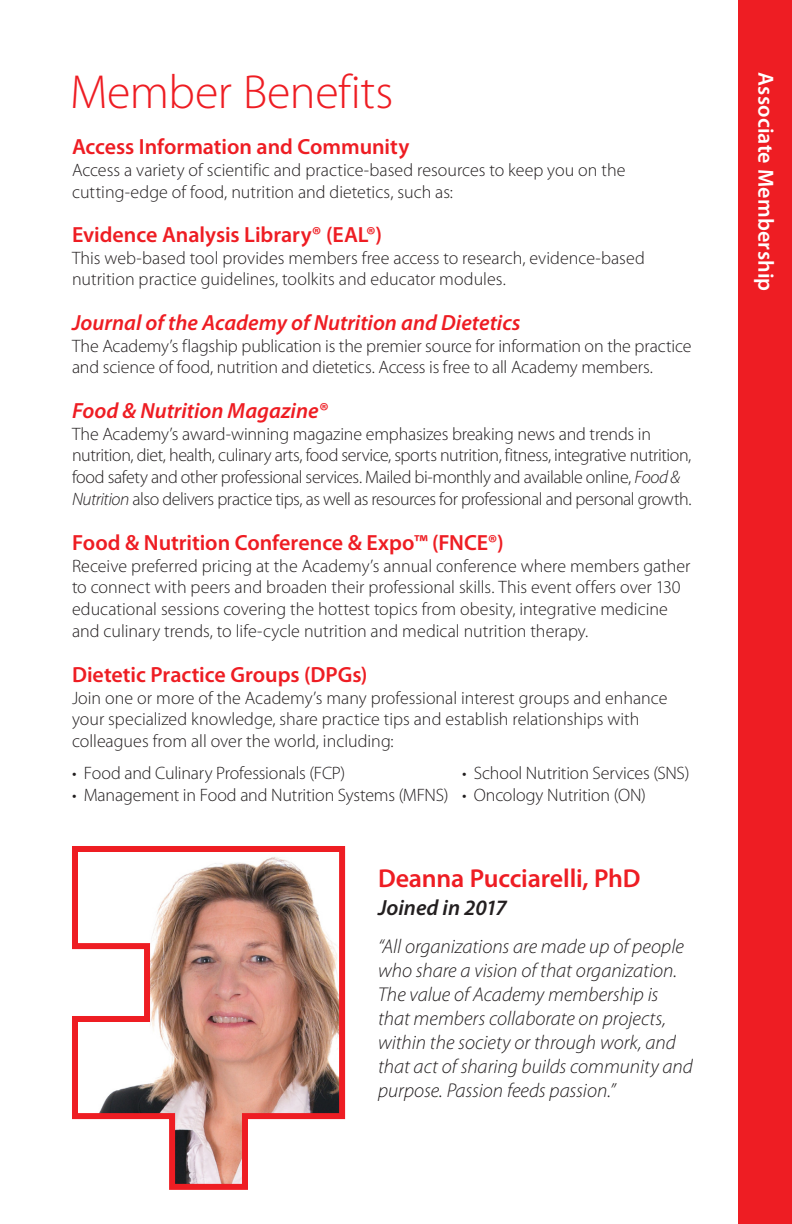
<style>
.page{position:relative;width:792px;height:1224px;background:#fff}
.page>*{position:absolute;margin:0;border:0;box-sizing:border-box;transform-origin:0 0}
.HEAD{font:300 48px "Myriad Pro";letter-spacing:-.005em;color:#ee1d23}
.SUB{font:600 26px "Myriad Pro";letter-spacing:-.01em;color:#ee1d23}
.SUB-2{font:600 22px "Myriad Pro";letter-spacing:-.005em;color:#ee1d23}
.SUB-3{font:italic 600 22px "Myriad Pro";color:#ee1d23}
.TAB{font:600 22px "Myriad Pro";letter-spacing:.01em;color:#fff}
.QUOTE{font:italic 600 22px "Myriad Pro";color:#231f20}
.QUOTE-2{font:italic 300 20px/24px "Myriad Pro";color:#231f20}
.BODY_SM{font:300 18px/22px "Myriad Pro";letter-spacing:-.005em;color:#231f20}
.s1{font-style:italic}
</style>
<div class="page">
<div style="left:738px;top:0;width:54px;height:1224px;background:#ee1d23"></div>
<svg style="left:72px;top:846px;width:274px;height:344px"></svg>
<p class="HEAD" style="left:70px;top:66px;width:325px">Member Benefits</p>
<p class="SUB-2" style="left:72px;top:134px;width:339px">Access Information and Community</p>
<p class="BODY_SM" style="left:72px;top:159px;width:555px">Access a variety of scientific and practice-based resources to keep you on the cutting-edge of food, nutrition and dietetics, such as:</p>
<p class="SUB-2" style="left:72px;top:222px;width:311px">Evidence Analysis Library® (EAL®)</p>
<p class="BODY_SM" style="left:72px;top:247px;width:574px">This web-based tool provides members free access to research, evidence-based nutrition practice guidelines, toolkits and educator modules.</p>
<p class="SUB-3" style="left:72px;top:310px;width:450px">Journal of the Academy of Nutrition and Dietetics</p>
<p class="BODY_SM" style="left:72px;top:335px;width:621px">The Academy’s flagship publication is the premier source for information on the practice and science of food, nutrition and dietetics. Access is free to all Academy members.</p>
<p class="SUB-3" style="left:72px;top:398px;width:257px">Food &amp; Nutrition Magazine®</p>
<p class="BODY_SM" style="left:72px;top:423px;width:621px">The Academy’s award-winning magazine emphasizes breaking news and trends in nutrition, diet, health, culinary arts, food service, sports nutrition, fitness, integrative nutrition, food safety and other professional services. Mailed bi-monthly and available online, <span class="s1">Food &amp; Nutrition</span> also delivers practice tips, as well as resources for professional and personal growth.</p>
<p class="SUB-2" style="left:72px;top:530px;width:433px">Food &amp; Nutrition Conference &amp; Expo™ (FNCE®)</p>
<p class="BODY_SM" style="left:72px;top:555px;width:620px">Receive preferred pricing at the Academy’s annual conference where members gather to connect with peers and broaden their professional skills. This event offers over 130 educational sessions covering the hottest topics from obesity, integrative medicine and culinary trends, to life-cycle nutrition and medical nutrition therapy.</p>
<p class="SUB-2" style="left:72px;top:662px;width:297px">Dietetic Practice Groups (DPGs)</p>
<p class="BODY_SM" style="left:72px;top:687px;width:597px">Join one or more of the Academy’s many professional interest groups and enhance your specialized knowledge, share practice tips and establish relationships with colleagues from all over the world, including:</p>
<p class="BODY_SM" style="left:72px;top:762px;width:275px">• Food and Culinary Professionals (FCP)</p>
<p class="BODY_SM" style="left:462px;top:762px;width:229px">• School Nutrition Services (SNS)</p>
<p class="BODY_SM" style="left:72px;top:784px;width:576px">• Management in Food and Nutrition Systems (MFNS) • Oncology Nutrition (ON)</p>
<p class="SUB" style="left:378px;top:863px;width:264px">Deanna Pucciarelli, PhD</p>
<p class="QUOTE" style="left:378px;top:895px;width:130px">Joined in 2017</p>
<p class="QUOTE-2" style="left:378px;top:935px;width:316px">“All organizations are made up of people who share a vision of that organization.<br>The value of Academy membership is that members collaborate on projects, within the society or through work, and that act of sharing builds community and purpose. Passion feeds passion.”</p>
<p class="TAB" style="left:778px;top:72px;width:221px;rotate:90deg">Associate Membership</p>
</div>
